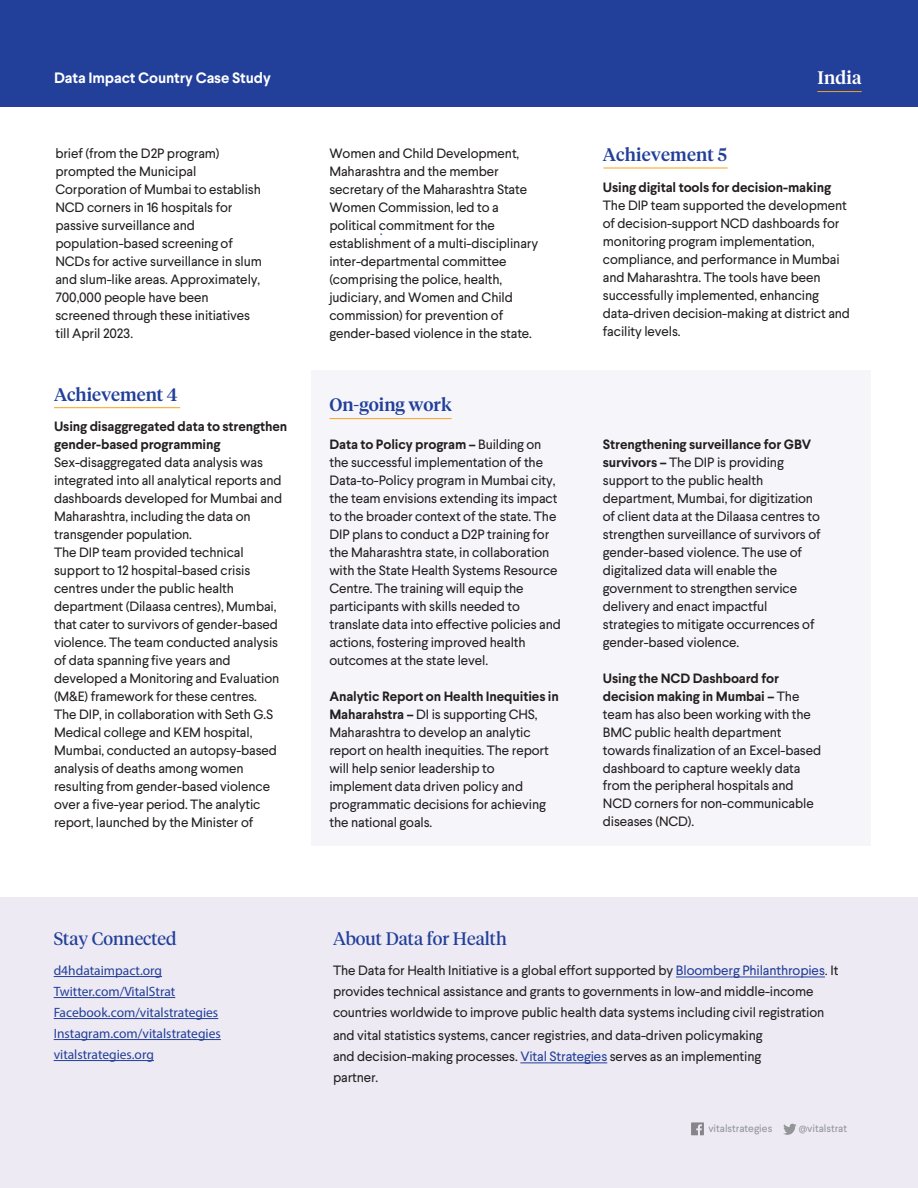
<style>
.page{position:relative;width:918px;height:1188px;background:#fff}
.page>*{position:absolute;margin:0;border:0;box-sizing:border-box;transform-origin:0 0}
.t1{font:500 18px "Tiempos Headline";color:#223f99}
.t2{font:18px "Tiempos Headline";color:#223f99}
.t3{font:500 18px "Tiempos Headline";letter-spacing:.01em;color:#fff}
.t4{font:700 15px "Larsseit";letter-spacing:-.01em;color:#fff}
.t5{font:15px "Larsseit";color:#486fb7}
.t6{font:13.5px/18px "Larsseit";letter-spacing:-.01em;color:#231f20}
.t7{font:13.5px/21px "Myriad Pro";color:#223f99}
.t8{font:700 13.5px/18px "Larsseit";letter-spacing:-.01em;color:#231f20}
.t9{font:10.5px "Larsseit";color:#939598}
.s1{font-weight:700}
.s2{color:#223f99}
.s3{font-family:"Minion Pro"}
</style>
<div class="page">
<div style="left:311px;top:370px;width:559px;height:475px;background:#f6f5fa"></div>
<div style="left:0;top:898px;width:918px;height:290px;background:#edeaf4"></div>
<div style="left:0;top:0;width:918px;height:106px;background:#223f99"></div>
<hr style="left:817px;top:91px;width:45px;height:1px;background:#f9a21c">
<hr style="left:54px;top:407px;width:126px;height:1px;background:#f9a21c">
<hr style="left:603px;top:168px;width:125px;height:1px;background:#f9a21c">
<hr style="left:329px;top:418px;width:123px;height:1px;background:#f9a21c">
<hr style="left:54px;top:976px;width:108px;height:1px;background:#223f99">
<hr style="left:54px;top:997px;width:121px;height:1px;background:#223f99">
<hr style="left:54px;top:1018px;width:164px;height:1px;background:#223f99">
<hr style="left:54px;top:1039px;width:167px;height:1px;background:#223f99">
<hr style="left:54px;top:1060px;width:100px;height:1px;background:#223f99">
<svg style="left:691px;top:1122px;width:13px;height:13px"></svg>
<svg style="left:783px;top:1124px;width:14px;height:11px"></svg>
<hr style="left:676px;top:977px;width:149px;height:1px;background:#223f99">
<hr style="left:520px;top:1063px;width:87px;height:1px;background:#223f99">
<p class="t4" style="left:54px;top:68px;width:218px">Data Impact Country Case Study</p>
<p class="t6" style="left:55px;top:145px;width:208px">brief (from the D2P program) prompted the Municipal<br>Corporation of Mumbai to establish<br>NCD corners in 16 hospitals for passive surveillance and population-based screening of<br>NCDs for active surveillance in slum and slum-like areas. Approximately,<br>700,000 people have been screened through these initiatives till April 2023.</p>
<h1 class="t1" style="left:54px;top:382px;width:125px">Achievement 4</h1>
<p class="t8" style="left:54px;top:417px;width:235px">Using disaggregated data to strengthen gender-based programming</p>
<p class="t6" style="left:54px;top:453px;width:230px">Sex-disaggregated data analysis was integrated into all analytical reports and dashboards developed for Mumbai and Maharashtra, including the data on transgender population.<br>The DIP team provided technical support to 12 hospital-based crisis centres under the public health department (Dilaasa centres), Mumbai, that cater to survivors of gender-based violence. The team conducted analysis of data spanning five years and developed a Monitoring and Evaluation (M&amp;E) framework for these centres.<br>The DIP, in collaboration with Seth G.S Medical college and KEM hospital, Mumbai, conducted an autopsy-based analysis of deaths among women resulting from gender-based violence over a five-year period. The analytic report, launched by the Minister of</p>
<h1 class="t2" style="left:54px;top:926px;width:124px">Stay Connected</h1>
<p class="t7" style="left:54px;top:960px;width:169px">d4hdataimpact.org<br>Twitter.com/VitalStrat<br>Facebook.com/vitalstrategies<br>Instagram.com/vitalstrategies vitalstrategies.org</p>
<p class="t6" style="left:329px;top:145px;width:210px">Women and Child Development,<br>Maharashtra and the member secretary of the Maharashtra State<br>Women Commission, led to a political commitment for the establishment of a multi-disciplinary inter-departmental committee (comprising the police, health, judiciary, and Women and Child commission) for prevention of gender-based violence in the state.</p>
<p class="t5" style="left:380px;top:220px;width:5px">:</p>
<h1 class="t1" style="left:329px;top:393px;width:124px">On-going work</h1>
<p class="t6" style="left:329px;top:435px;width:233px"><span class="s1">Data to Policy program –</span> Building on the successful implementation of the Data-to-Policy program in Mumbai city, the team envisions extending its impact to the broader context of the state. The DIP plans to conduct a D2P training for the Maharashtra state, in collaboration with the State Health Systems Resource Centre. The training will equip the participants with skills needed to translate data into effective policies and actions, fostering improved health outcomes at the state level.</p>
<p class="t6" style="left:329px;top:687px;width:231px"><span class="s1">Analytic Report on Health Inequities in Maharahstra –</span> DI is supporting CHS, Maharashtra to develop an analytic report on health inequities. The report will help senior leadership to implement data driven policy and programmatic decisions for achieving the national goals.</p>
<h1 class="t1" style="left:603px;top:143px;width:126px">Achievement 5</h1>
<h1 class="t3" style="left:818px;top:66px;width:45px">India</h1>
<p class="t8" style="left:603px;top:179px;width:230px">Using digital tools for decision-making</p>
<p class="t6" style="left:603px;top:196px;width:249px">The DIP team supported the development of decision-support NCD dashboards for monitoring program implementation, compliance, and performance in Mumbai and Maharashtra. The tools have been successfully implemented, enhancing data-driven decision-making at district and facility levels.</p>
<p class="t6" style="left:603px;top:435px;width:219px"><span class="s1">Strengthening surveillance for GBV survivors –</span> The DIP is providing support to the public health department, Mumbai, for digitization of client data at the Dilaasa centres to strengthen surveillance of survivors of gender-based violence. The use of digitalized data will enable the government to strengthen service delivery and enact impactful strategies to mitigate occurrences of gender-based violence.</p>
<p class="t6" style="left:603px;top:669px;width:220px"><span class="s1">Using the NCD Dashboard for decision making in Mumbai –</span> The team has also been working with the<br>BMC public health department towards finalization of an Excel-based dashboard to capture weekly data from the peripheral hospitals and<br>NCD corners for non-communicable diseases (NCD).</p>
<h1 class="t2" style="left:333px;top:926px;width:175px">About Data for Health</h1>
<p class="t6" style="left:333px;top:959px;width:507px;line-height:21.5px">The Data for Health Initiative is a global effort supported by <span class="s2">Bloomberg Philanthropies</span><span class="s3">.</span> It provides technical assistance and grants to governments in low-and middle-income countries worldwide to improve public health data systems including civil registration and vital statistics systems, cancer registries, and data-driven policymaking<br>and decision-making processes. <span class="s2">Vital Strategies</span> serves as an implementing<br>partner.</p>
<p class="t9" style="left:708px;top:1122px;width:65px">vitalstrategies</p>
<p class="t9" style="left:799px;top:1122px;width:50px">@vitalstrat</p>
</div>
